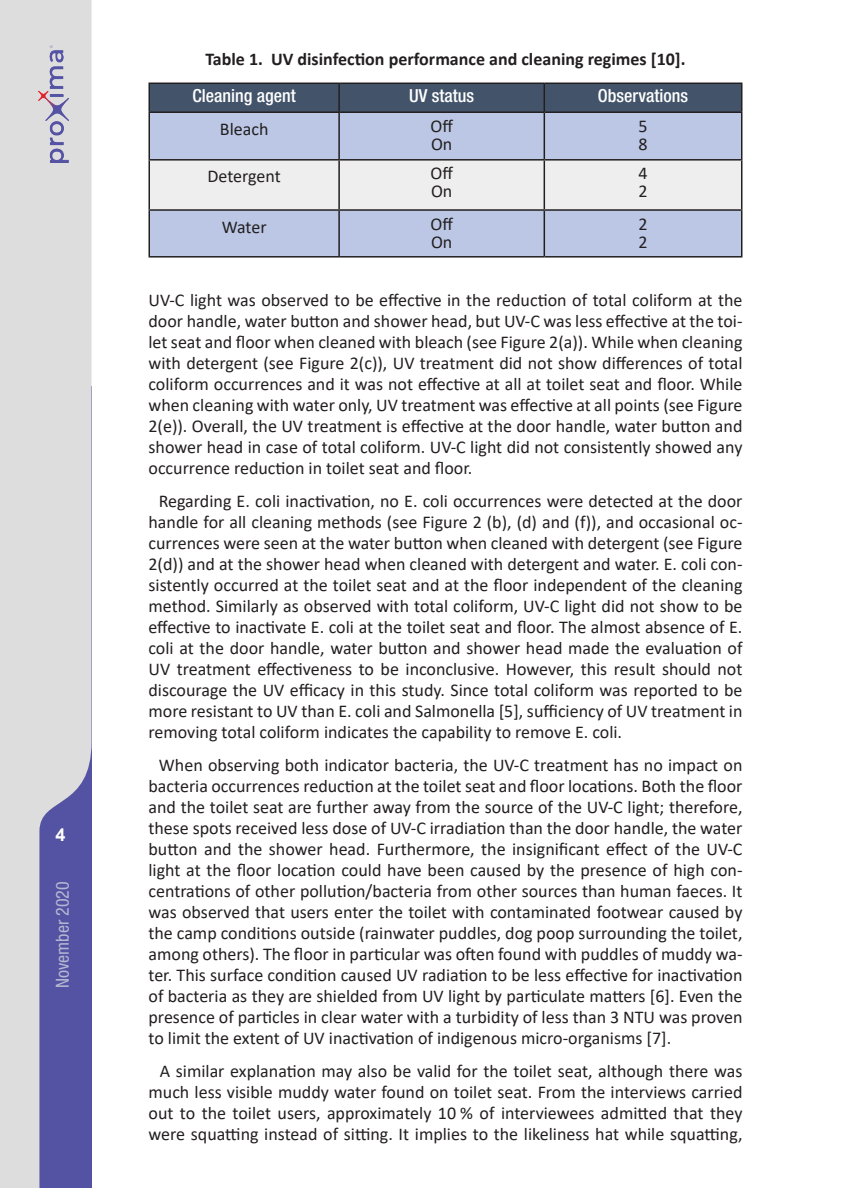
<style>
.page{position:relative;width:864px;height:1188px;background:#fff}
.page>*{position:absolute;margin:0;border:0;box-sizing:border-box;transform-origin:0 0}
.t1{font:18px/21px "Calibri";color:#231f20}
.t2{font:700 18px "Calibri";color:#231f20}
.t3{font:500 condensed 18px "Helvetica Neue LT Pro";color:#fff}
.t4{font:condensed 18px "Helvetica Neue LT Pro";color:#b5b7d2}
.t5{font:700 18px "Arial";color:#fff}
</style>
<div class="page">
<svg style="left:0;top:0;width:92px;height:1188px;fill:#ddd"></svg>
<img style="left:38px;top:45px;width:34px;height:117px">
<div style="left:150px;top:113px;width:591px;height:143px;background:#bbc7e4"></div>
<div style="left:150px;top:161px;width:591px;height:48px;background:#eeeeef"></div>
<hr style="left:148px;top:83px;width:191px;height:1px;background:#231f20">
<hr style="left:148px;top:84px;width:2px;height:27px;background:#231f20">
<div style="left:150px;top:83px;width:592px;height:28px;background:#43546a"></div>
<hr style="left:148px;top:111px;width:191px;height:2px;background:#231f20">
<hr style="left:148px;top:113px;width:2px;height:46px;background:#231f20">
<hr style="left:339px;top:111px;width:205px;height:2px;background:#231f20">
<hr style="left:338px;top:113px;width:2px;height:46px;background:#231f20">
<hr style="left:544px;top:111px;width:198px;height:2px;background:#231f20">
<hr style="left:544px;top:113px;width:1px;height:46px;background:#231f20">
<hr style="left:741px;top:113px;width:1px;height:46px;background:#231f20">
<hr style="left:148px;top:159px;width:191px;height:2px;background:#231f20">
<hr style="left:148px;top:161px;width:2px;height:48px;background:#231f20">
<hr style="left:339px;top:159px;width:205px;height:2px;background:#231f20">
<hr style="left:338px;top:161px;width:2px;height:48px;background:#231f20">
<hr style="left:544px;top:159px;width:198px;height:2px;background:#231f20">
<hr style="left:544px;top:161px;width:1px;height:48px;background:#231f20">
<hr style="left:741px;top:161px;width:1px;height:48px;background:#231f20">
<hr style="left:148px;top:209px;width:191px;height:2px;background:#231f20">
<hr style="left:148px;top:211px;width:2px;height:45px;background:#231f20">
<hr style="left:339px;top:209px;width:205px;height:2px;background:#231f20">
<hr style="left:338px;top:211px;width:2px;height:45px;background:#231f20">
<hr style="left:544px;top:209px;width:198px;height:2px;background:#231f20">
<hr style="left:544px;top:211px;width:1px;height:45px;background:#231f20">
<hr style="left:741px;top:211px;width:1px;height:45px;background:#231f20">
<hr style="left:148px;top:256px;width:191px;height:2px;background:#231f20">
<hr style="left:339px;top:256px;width:205px;height:2px;background:#231f20">
<hr style="left:544px;top:256px;width:198px;height:2px;background:#231f20">
<p class="t5" style="left:55px;top:822px;width:12px">4</p>
<p class="t4" style="left:52px;top:988px;width:108px;rotate:-90deg">November 2020</p>
<p class="t2" style="left:205px;top:46px;width:482px">Table 1. UV disinfection performance and cleaning regimes [10].</p>
<p class="t3" style="left:193px;top:85px;width:105px">Cleaning agent</p>
<p class="t3" style="left:409px;top:85px;width:66px">UV status</p>
<p class="t3" style="left:598px;top:85px;width:92px">Observations</p>
<p class="t1" style="left:220px;top:118px;width:50px">Bleach</p>
<p class="t1" style="left:431px;top:116px;width:24px;line-height:18px">Off<br>On</p>
<p class="t1" style="left:638px;top:116px;width:11px;line-height:18px">5<br>8</p>
<p class="t1" style="left:208px;top:165px;width:75px">Detergent</p>
<p class="t1" style="left:431px;top:164px;width:24px;line-height:18px">Off<br>On</p>
<p class="t1" style="left:638px;top:164px;width:11px;line-height:18px">4<br>2</p>
<p class="t1" style="left:222px;top:216px;width:46px">Water</p>
<p class="t1" style="left:431px;top:214px;width:24px;line-height:18px">Off<br>On</p>
<p class="t1" style="left:638px;top:214px;width:11px;line-height:18px">2<br>2</p>
<p class="t1" style="left:149px;top:289px;width:596px;text-align:justify">UV-C light was observed to be effective in the reduction of total coliform at the door handle, water button and shower head, but UV-C was less effective at the toi&shy;let seat and floor when cleaned with bleach (see Figure 2(a)). While when cleaning with detergent (see Figure 2(c)), UV treatment did not show differences of total coliform occurrences and it was not effective at all at toilet seat and floor. While when cleaning with water only, UV treatment was effective at all points (see Figure 2(e)). Overall, the UV treatment is effective at the door handle, water button and shower head in case of total coliform. UV-C light did not consistently showed any occurrence reduction in toilet seat and floor.</p>
<p class="t1" style="left:149px;top:490px;width:596px;text-align:justify;text-indent:10px">Regarding E. coli inactivation, no E. coli occurrences were detected at the door handle for all cleaning methods (see Figure 2 (b), (d) and (f)), and occasional oc&shy;currences were seen at the water button when cleaned with detergent (see Figure 2(d)) and at the shower head when cleaned with detergent and water. E. coli con&shy;sistently occurred at the toilet seat and at the floor independent of the cleaning method. Similarly as observed with total coliform, UV-C light did not show to be effective to inactivate E. coli at the toilet seat and floor. The almost absence of E. coli at the door handle, water button and shower head made the evaluation of UV treatment effectiveness to be inconclusive. However, this result should not discourage the UV efficacy in this study. Since total coliform was reported to be more resistant to UV than E. coli and Salmonella [5], sufficiency of UV treatment in removing total coliform indicates the capability to remove E. coli.</p>
<p class="t1" style="left:149px;top:754px;width:596px;text-align:justify;text-indent:10px">When observing both indicator bacteria, the UV-C treatment has no impact on bacteria occurrences reduction at the toilet seat and floor locations. Both the floor and the toilet seat are further away from the source of the UV-C light; therefore, these spots received less dose of UV-C irradiation than the door handle, the water button and the shower head. Furthermore, the insignificant effect of the UV-C light at the floor location could have been caused by the presence of high con&shy;centrations of other pollution/bacteria from other sources than human faeces. It was observed that users enter the toilet with contaminated footwear caused by the camp conditions outside (rainwater puddles, dog poop surrounding the toilet, among others). The floor in particular was often found with puddles of muddy wa&shy;ter. This surface condition caused UV radiation to be less effective for inactivation of bacteria as they are shielded from UV light by particulate matters [6]. Even the presence of particles in clear water with a turbidity of less than 3 NTU was proven to limit the extent of UV inactivation of indigenous micro-organisms [7].</p>
<p class="t1" style="left:149px;top:1060px;width:596px;text-align:justify;text-indent:11px">A similar explanation may also be valid for the toilet seat, although there was much less visible muddy water found on toilet seat. From the interviews carried out to the toilet users, approximately 10 % of interviewees admitted that they were squatting instead of sitting. It implies to the likeliness hat while squatting,</p>
</div>
